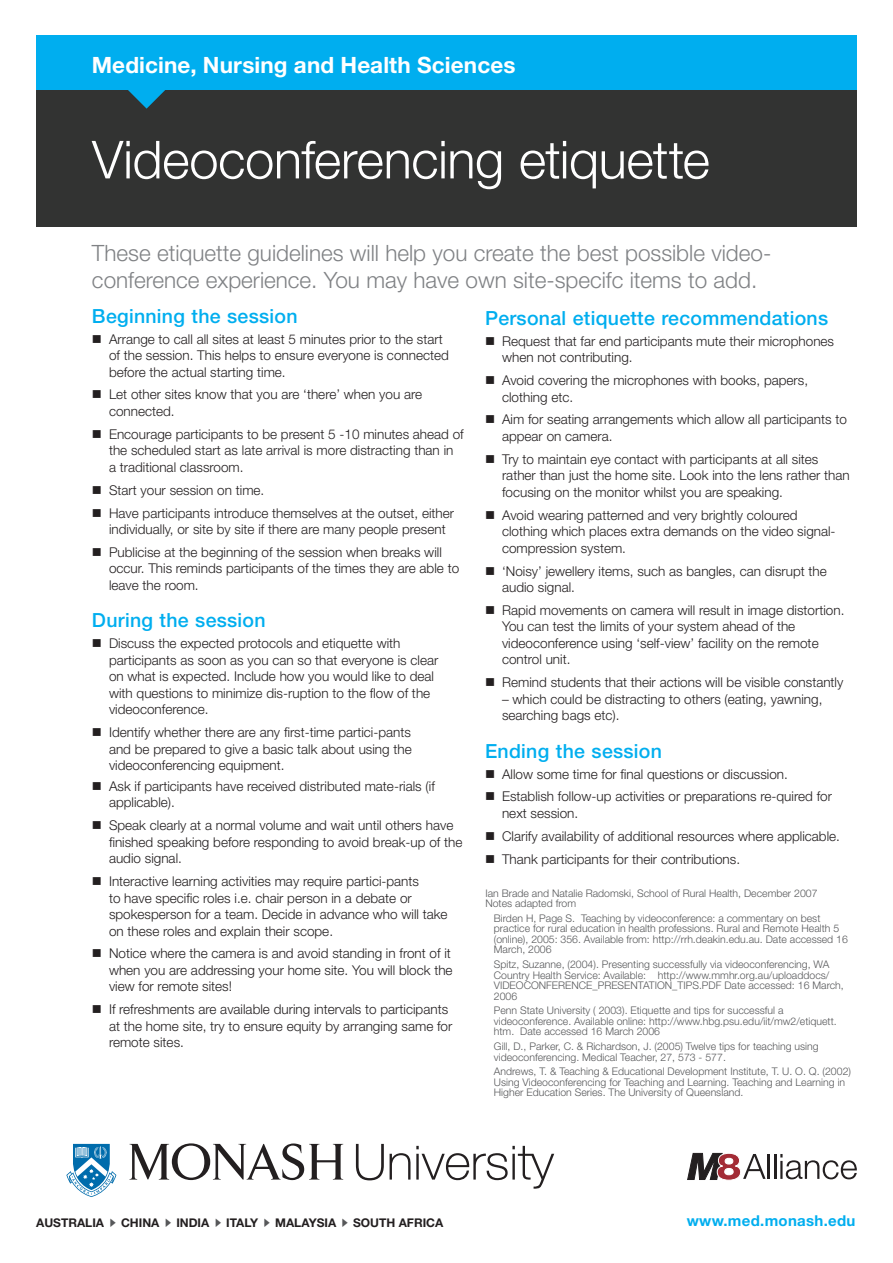
<style>
.page{position:relative;width:893px;height:1263px;background:#fff}
.page>*{position:absolute;margin:0;border:0;box-sizing:border-box;transform-origin:0 0}
.Title_bar{font:300 52.5px "Helvetica Neue LT";letter-spacing:-.01em;color:#fff}
.Intro{font:300 22.5px/27px "Helvetica Neue LT";color:#808285}
.Faculty_header{font:700 22.5px "Helvetica Neue LT";letter-spacing:.005em;color:#fff}
.t1{font:500 19.5px "Helvetica Neue LT";letter-spacing:.015em;color:#00aeef}
.Body_Copy{font:700 15px "Helvetica Neue LT";letter-spacing:.02em;color:#00aeef}
.t2{font:300 13.5px/16.5px "Helvetica Neue LT";color:#231f20}
.t3{font:700 12px "Helvetica Neue LT";color:#231f20}
.Body_Copy-2{font:300 10.5px/10.5px "Helvetica Neue LT";color:#57585a}
.s1{color:#57585a}
</style>
<div class="page">
<div style="left:36px;top:90px;width:821px;height:137px;background:#323332"></div>
<svg style="left:66px;top:1144px;width:50px;height:53px"></svg>
<svg style="left:356px;top:1144px;width:28px;height:36px"></svg>
<svg style="left:390px;top:1153px;width:20px;height:26px"></svg>
<svg style="left:416px;top:1146px;width:138px;height:43px"></svg>
<svg style="left:129px;top:1143px;width:214px;height:37px"></svg>
<div style="left:36px;top:36px;width:821px;height:54px;background:#00aeef"></div>
<svg style="left:128px;top:90px;width:37px;height:19px"></svg>
<hr style="left:767px;top:1154px;width:3px;height:25px;background:#231f20">
<hr style="left:774px;top:1154px;width:2px;height:25px;background:#231f20">
<svg style="left:780px;top:1154px;width:77px;height:25px"></svg>
<svg style="left:688px;top:1153px;width:78px;height:27px"></svg>
<p class="Faculty_header" style="left:92px;top:51px;width:425px">Medicine, Nursing and Health Sciences</p>
<p class="Title_bar" style="left:92px;top:128px;width:619px">Videoconferencing etiquette</p>
<p class="Intro" style="left:92px;top:239px;width:681px">These etiquette guidelines will help you create the best possible video&shy;conference experience. You may have own site-specifc items to add.</p>
<h2 class="t1" style="left:485px;top:306px;width:345px">Personal etiquette recommendations</h2>
<p class="t2" style="left:502px;top:332px;width:334px">Request that far end participants mute their microphones when not contributing.</p>
<p class="t2" style="left:502px;top:372px;width:308px">Avoid covering the microphones with books, papers, clothing etc.</p>
<p class="t2" style="left:502px;top:411px;width:346px">Aim for seating arrangements which allow all participants to appear on camera.</p>
<p class="t2" style="left:502px;top:450px;width:349px">Try to maintain eye contact with participants at all sites rather than just the home site. Look into the lens rather than focusing on the monitor whilst you are speaking.</p>
<p class="t2" style="left:502px;top:506px;width:335px">Avoid wearing patterned and very brightly coloured clothing which places extra demands on the video signal&shy;compression system.</p>
<p class="t2" style="left:502px;top:562px;width:326px">‘Noisy’ jewellery items, such as bangles, can disrupt the audio signal.</p>
<p class="t2" style="left:502px;top:602px;width:344px">Rapid movements on camera will result in image distortion.<br>You can test the limits of your system ahead of the videoconference using ‘self-view’ facility on the remote control unit.</p>
<p class="t2" style="left:502px;top:674px;width:343px">Remind students that their actions will be visible constantly</p>
<p class="t2" style="left:502px;top:690px;width:322px">– which could be distracting to others (eating, yawning, searching bags etc).</p>
<h2 class="t1" style="left:485px;top:739px;width:178px">Ending the session</h2>
<p class="t2" style="left:502px;top:765px;width:287px">Allow some time for final questions or discussion.</p>
<p class="t2" style="left:502px;top:788px;width:331px">Establish follow-up activities or preparations re-quired for next session.</p>
<p class="t2" style="left:502px;top:827px;width:339px">Clarify availability of additional resources where applicable.</p>
<p class="t2" style="left:502px;top:850px;width:240px">Thank participants for their contributions.</p>
<p class="Body_Copy-2" style="left:485px;top:887px;width:334px">Ian Brade and Natalie Radomski, School of Rural Health, December 2007<br>Notes adapted from</p>
<p class="Body_Copy-2" style="left:494px;top:913px;width:356px">Birden H, Page S. Teaching by videoconference: a commentary on best practice for rural education in health professions. Rural and Remote Health 5 (online), 2005: 356. Available from: http://rrh.deakin.edu.au. Date accessed 16<br>March, 2006</p>
<p class="Body_Copy-2" style="left:494px;top:959px;width:351px">Spitz, Suzanne, (2004). Presenting successfully via videoconferencing, WA Country Health Service: Available: http://www.mmhr.org.au/uploaddocs/ VIDEOCONFERENCE_PRESENTATION_TIPS.PDF Date accessed: 16 March, 2006</p>
<p class="Body_Copy-2" style="left:494px;top:1005px;width:344px">Penn State University ( 2003). Etiquette and tips for successful a videoconference. Available online: http://www.hbg.psu.edu/iit/mw2/etiquett. htm. Date accessed 16 March 2006</p>
<p class="Body_Copy-2" style="left:494px;top:1041px;width:326px">Gill, D., Parker, C. &amp; Richardson, J. (2005) Twelve tips for teaching using videoconferencing. Medical Teacher, 27, 573 - 577.</p>
<p class="Body_Copy-2" style="left:494px;top:1066px;width:359px">Andrews, T. &amp; Teaching &amp; Educational Development Institute, T. U. O. Q. (2002)<br>Using Videoconferencing for Teaching and Learning. Teaching and Learning in<br>Higher Education Series. The University of Queensland.</p>
<h2 class="t1" style="left:92px;top:304px;width:207px">Beginning the session</h2>
<p class="t2" style="left:109px;top:330px;width:341px">Arrange to call all sites at least 5 minutes prior to the start of the session. This helps to ensure everyone is connected before the actual starting time.</p>
<p class="t2" style="left:109px;top:386px;width:315px">Let other sites know that you are ‘there’ when you are connected.</p>
<p class="t2" style="left:109px;top:425px;width:356px">Encourage participants to be present 5 -10 minutes ahead of the scheduled start as late arrival is more distracting than in a traditional classroom.</p>
<p class="t2" style="left:109px;top:481px;width:157px">Start your session on time.</p>
<p class="t2" style="left:109px;top:504px;width:347px">Have participants introduce themselves at the outset, either individually, or site by site if there are many people present</p>
<p class="t2" style="left:109px;top:544px;width:352px">Publicise at the beginning of the session when breaks will occur. This reminds participants of the times they are able to leave the room.</p>
<h2 class="t1" style="left:92px;top:609px;width:175px">During the session</h2>
<p class="t2" style="left:109px;top:635px;width:331px">Discuss the expected protocols and etiquette with participants as soon as you can so that everyone is clear on what is expected. Include how you would like to deal with questions to minimize dis-ruption to the flow of the videoconference.</p>
<p class="t2" style="left:109px;top:724px;width:304px;text-align:justify">Identify whether there are any first-time partici-pants and be prepared to give a basic talk about using the videoconferencing equipment.</p>
<p class="t2" style="left:109px;top:777px;width:327px">Ask if participants have received distributed mate-rials (if applicable).</p>
<p class="t2" style="left:109px;top:817px;width:355px">Speak clearly at a normal volume and wait until others have finished speaking before responding to avoid break-up of the audio signal.</p>
<p class="t2" style="left:109px;top:873px;width:340px">Interactive learning activities may require partici-pants<br>to have specific roles i.e. chair person in a debate or spokesperson for a team. Decide in advance who will take on these roles and explain their scope.</p>
<p class="t2" style="left:109px;top:945px;width:345px">Notice where the camera is and avoid standing in front of it when you are addressing your home site. You will block the view for remote sites!</p>
<p class="t2" style="left:109px;top:1001px;width:345px">If refreshments are available during intervals to participants at the home site, try to ensure equity by arranging same for remote sites.</p>
<p class="t3" style="left:36px;top:1215px;width:409px">AUSTRALIA<span class="s1">✔</span>CHINA<span class="s1">✔</span>INDIA<span class="s1">✔</span>ITALY<span class="s1">✔</span>MALAYSIA<span class="s1">✔</span>SOUTH AFRICA</p>
<p class="Body_Copy" style="left:687px;top:1211px;width:170px">www.med.monash.edu</p>
</div>
